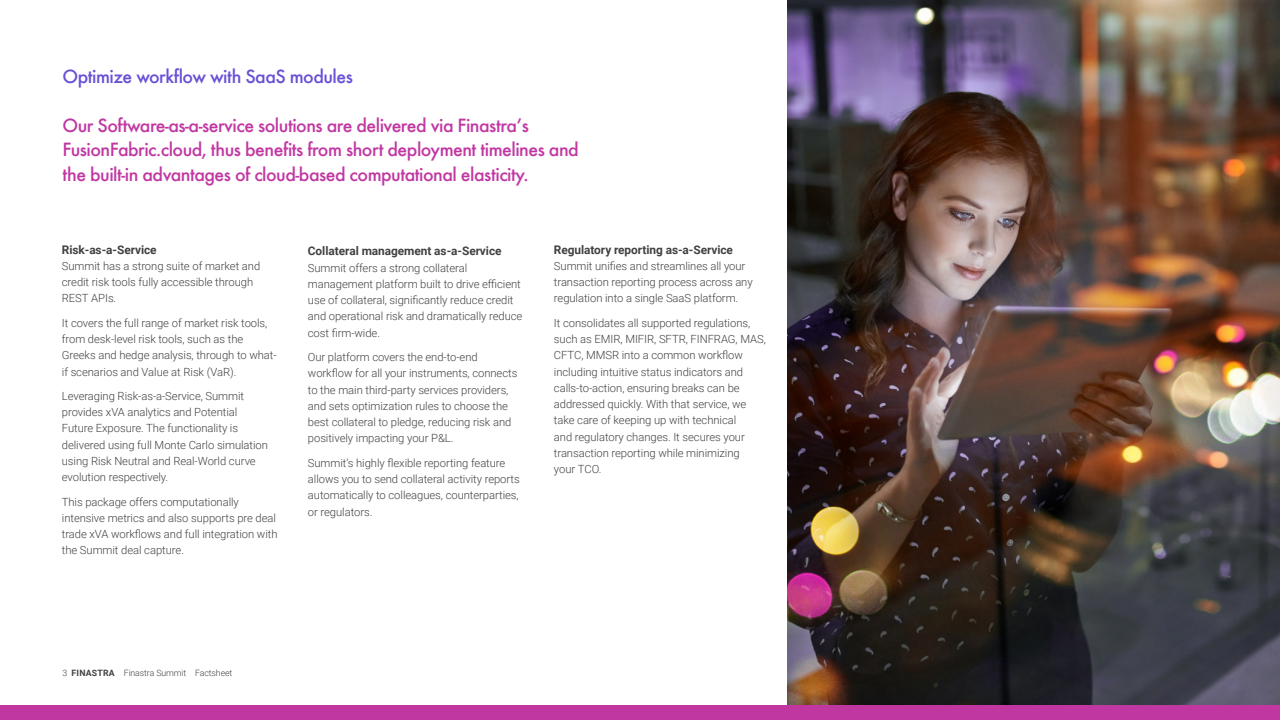
<style>
.page{position:relative;width:1280px;height:720px;background:#fff}
.page>*{position:absolute;margin:0;border:0;box-sizing:border-box;transform-origin:0 0}
.t1{font:500 20px/24.4px "Futura EF";letter-spacing:-.025em;color:#c137a2}
.t2{font:500 20px "Futura EF";letter-spacing:-.025em;color:#694fd6}
.t3{font:700 11.88px "Roboto";letter-spacing:-.005em;color:#414141}
.t4{font:700 11.88px "Roboto";letter-spacing:-.005em;color:#404040}
.t5{font:300 11.25px/16.2px "Roboto";letter-spacing:-.005em;color:#414141}
.t6{font:300 8.75px "Roboto";letter-spacing:-.01em;color:#414141}
.s1{color:#fff}
.s2{font-weight:700;color:#fff}
.s3{font-weight:700}
</style>
<div class="page">
<img style="left:788px;top:0;width:492px;height:705px">
<div style="left:0;top:705px;width:1280px;height:15px;background:#c137a2"></div>
<h1 class="t2" style="left:62px;top:65px;width:292px">Optimize workflow with SaaS modules</h1>
<h1 class="t1" style="left:62px;top:113px;width:518px">Our Software-as-a-service solutions are delivered via Finastra’s<br>FusionFabric.cloud, thus benefits from short deployment timelines and the built-in advantages of cloud-based computational elasticity.</h1>
<p class="t4" style="left:62px;top:241px;width:96px">Risk-as-a-Service</p>
<p class="t5" style="left:62px;top:258px;width:200px">Summit has a strong suite of market and credit risk tools fully accessible through<br>REST APIs.</p>
<p class="t5" style="left:62px;top:314px;width:216px">It covers the full range of market risk tools, from desk-level risk tools, such as the Greeks and hedge analysis, through to what&shy;if scenarios and Value at Risk (VaR).</p>
<p class="t5" style="left:62px;top:387px;width:208px">Leveraging Risk-as-a-Service, Summit provides xVA analytics and Potential Future Exposure. The functionality is delivered using full Monte Carlo simulation using Risk Neutral and Real-World curve evolution respectively.</p>
<p class="t5" style="left:62px;top:493px;width:217px">This package offers computationally intensive metrics and also supports pre deal trade xVA workflows and full integration with the Summit deal capture.</p>
<p class="t3" style="left:308px;top:242px;width:195px">Collateral management as-a-Service</p>
<p class="t5" style="left:308px;top:259px;width:216px">Summit offers a strong collateral management platform built to drive efficient use of collateral, significantly reduce credit and operational risk and dramatically reduce cost firm‑wide.</p>
<p class="t5" style="left:308px;top:349px;width:211px">Our platform covers the end-to-end workflow for all your instruments, connects to the main third-party services providers, and sets optimization rules to choose the best collateral to pledge, reducing risk and positively impacting your P&amp;L.</p>
<p class="t5" style="left:308px;top:454px;width:213px">Summit’s highly flexible reporting feature allows you to send collateral activity reports automatically to colleagues, counterparties, or regulators.</p>
<p class="t3" style="left:554px;top:241px;width:181px">Regulatory reporting as-a-Service</p>
<p class="t5" style="left:554px;top:257px;width:200px">Summit unifies and streamlines all your transaction reporting process across any regulation into a single SaaS platform.</p>
<p class="t5" style="left:554px;top:314px;width:213px">It consolidates all supported regulations, such as EMIR, MIFIR, SFTR, FINFRAG, MAS, CFTC, MMSR into a common workflow including intuitive status indicators and calls-to-action, ensuring breaks can be addressed quickly. With that service, we take care of keeping up with technical<br>and regulatory changes. It secures your transaction reporting while minimizing<br>your TCO.</p>
<p class="t6" style="left:62px;top:667px;width:171px"><span class="s1">3</span> <span class="s2">FI</span><span class="s3">N</span><span class="s2">ASTR</span><span class="s3">A</span> <span class="s1">F</span>inastra Summit Factsheet</p>
</div>
